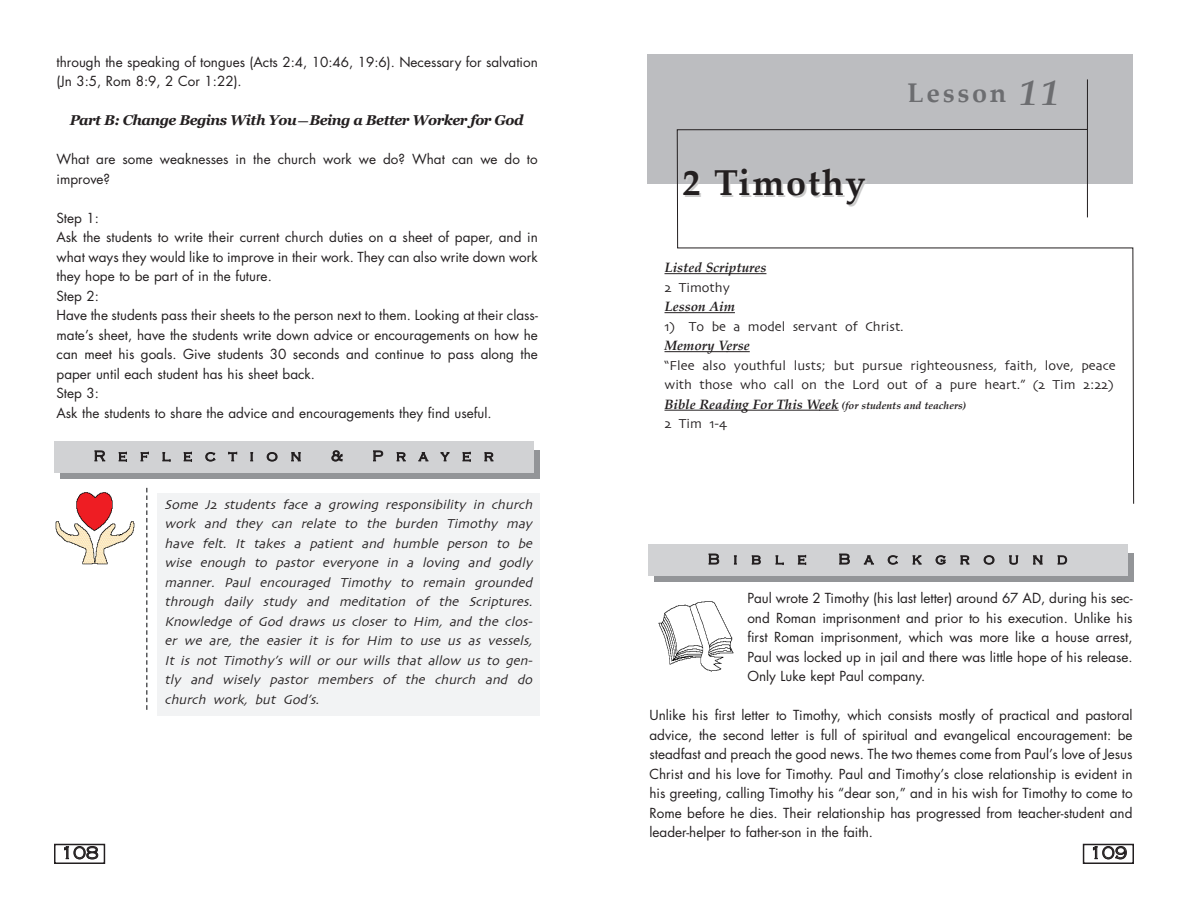
<style>
.page{position:relative;width:1188px;height:918px;background:#fff}
.page>*{position:absolute;margin:0;border:0;box-sizing:border-box;transform-origin:0 0}
.t1{font:700 36px "Palatino Linotype";letter-spacing:.05em;color:#231f20}
.t2{font:700 27px "Palatino Linotype";letter-spacing:.1em;color:#6c6d70}
.t3{font:300 18px "Copperplate Gothic";letter-spacing:-.015em;color:#231f20}
.t4{font:300 15px "Copperplate Gothic";letter-spacing:.865em;color:#231f20}
.t5{font:300 15px "Copperplate Gothic";letter-spacing:.935em;color:#231f20}
.t6{font:italic 700 14.25px "Georgia";letter-spacing:-.035em;color:#231f20}
.t7{font:13.5px/19.5px "Futura";color:#231f20}
.t8{font:italic 13.5px/19.5px "Skia";color:#231f20;text-align:justify}
.t9{font:13.5px/19.5px "Skia";color:#231f20}
.t10{font:italic 700 13.5px "Palatino Linotype";color:#231f20}
.t11{font:italic 700 10.5px "Palatino Linotype";color:#231f20}
.s1{font-family:"Futura";font-weight:400;font-style:normal;font-size:13.5px}
.s2{font-style:italic;font-size:36px}
.s3{font-size:13.5px}
</style>
<div class="page">
<div style="left:54px;top:844px;width:51px;height:20px;border:2px solid #231f20"></div>
<div style="left:158px;top:493px;width:382px;height:223px;background:#f2f3f4"></div>
<svg style="left:146px;top:488px;width:2px;height:222px"></svg>
<svg style="left:61px;top:450px;width:479px;height:29px;background:#9b9da0"></svg>
<div style="left:54px;top:441px;width:479px;height:31px;background:#d1d2d4"></div>
<img style="left:55px;top:492px;width:80px;height:73px">
<div style="left:647px;top:54px;width:486px;height:129px;background:#bcbdc0"></div>
<hr style="left:665px;top:273px;width:101px;height:1px;background:#231f20">
<hr style="left:665px;top:312px;width:70px;height:1px;background:#231f20">
<hr style="left:665px;top:351px;width:62px;height:1px;background:#231f20">
<hr style="left:665px;top:410px;width:155px;height:1px;background:#231f20">
<svg style="left:676px;top:129px;width:458px;height:375px"></svg>
<hr style="left:1087px;top:79px;width:1px;height:138px;background:#231f20">
<div style="left:655px;top:553px;width:479px;height:29px;background:#939598"></div>
<div style="left:648px;top:545px;width:479px;height:31px;background:#d1d2d4"></div>
<img style="left:658px;top:601px;width:76px;height:71px">
<div style="left:1083px;top:844px;width:51px;height:20px;border:2px solid #231f20"></div>
<p class="t7" style="left:57px;top:53px;width:483px">through the speaking of tongues (Acts 2:4, 10:46, 19:6). Necessary for salvation (Jn 3:5, Rom 8:9, 2 Cor 1:22).</p>
<p class="t6" style="left:70px;top:112px;width:455px">Part B: Change Begins With You<span class="s1">—</span>Being a Better Worker for God</p>
<p class="t7" style="left:56px;top:151px;width:483px">What are some weaknesses in the church work we do? What can we do to improve?</p>
<p class="t7" style="left:56px;top:209px;width:483px">Step 1:<br>Ask the students to write their current church duties on a sheet of paper, and in what ways they would like to improve in their work. They can also write down work they hope to be part of in the future.<br>Step 2:<br>Have the students pass their sheets to the person next to them. Looking at their class&shy;mate’s sheet, have the students write down advice or encouragements on how he can meet his goals. Give students 30 seconds and continue to pass along the paper until each student has his sheet back.<br>Step 3:<br>Ask the students to share the advice and encouragements they find useful.</p>
<p class="t4" style="left:94px;top:448px;width:209px">Reflection</p>
<p class="t4" style="left:331px;top:448px;width:13px">&amp;</p>
<p class="t4" style="left:372px;top:448px;width:123px">Prayer</p>
<h3 class="t3" style="left:60px;top:843px;width:40px">108</h3>
<p class="t8" style="left:165px;top:495px;width:372px">Some J2 students face a growing responsibility in church work and they can relate to the burden Timothy may have felt. It takes a patient and humble person to be wise enough to pastor everyone in a loving and godly manner. Paul encouraged Timothy to remain grounded through daily study and meditation of the Scriptures.<br>Knowledge of God draws us closer to Him, and the clos&shy;er we are, the easier it is for Him to use us as vessels, It is not Timothy’s will or our wills that allow us to gen&shy;tly and wisely pastor members of the church and do church work, but God’s.</p>
<h1 class="t1" style="left:682px;top:169px;width:185px">2 Timothy</h1>
<h2 class="t2" style="left:907px;top:83px;width:153px">Lesson <span class="s2">11</span></h2>
<p class="t10" style="left:665px;top:262px;width:103px">Listed Scriptures</p>
<p class="t9" style="left:665px;top:278px;width:67px">2 Timothy</p>
<p class="t10" style="left:665px;top:301px;width:72px">Lesson Aim</p>
<p class="t9" style="left:665px;top:317px;width:241px">1) To be a model servant of Christ.</p>
<p class="t10" style="left:665px;top:340px;width:87px">Memory Verse</p>
<p class="t9" style="left:665px;top:356px;width:453px">“Flee also youthful lusts; but pursue righteousness, faith, love, peace with those who call on the Lord out of a pure heart.” (2 Tim 2:22)</p>
<p class="t11" style="left:665px;top:401px;width:303px"><span class="s3">Bible Reading For This Week</span> (for students and teachers)</p>
<p class="t9" style="left:665px;top:414px;width:64px">2 Tim 1-4</p>
<p class="t4" style="left:708px;top:551px;width:100px">Bible</p>
<p class="t5" style="left:839px;top:551px;width:230px">Background</p>
<p class="t7" style="left:747px;top:590px;width:387px;text-align:justify">Paul wrote 2 Timothy (his last letter) around 67 AD, during his sec&shy;ond Roman imprisonment and prior to his execution. Unlike his first Roman imprisonment, which was more like a house arrest, Paul was locked up in jail and there was little hope of his release.<br>Only Luke kept Paul company.</p>
<p class="t7" style="left:649px;top:707px;width:485px;text-align:justify">Unlike his first letter to Timothy, which consists mostly of practical and pastoral advice, the second letter is full of spiritual and evangelical encouragement: be steadfast and preach the good news. The two themes come from Paul’s love of Jesus Christ and his love for Timothy. Paul and Timothy’s close relationship is evident in his greeting, calling Timothy his “dear son,” and in his wish for Timothy to come to Rome before he dies. Their relationship has progressed from teacher-student and leader-helper to father-son in the faith.</p>
<h3 class="t3" style="left:1089px;top:843px;width:40px">109</h3>
</div>
